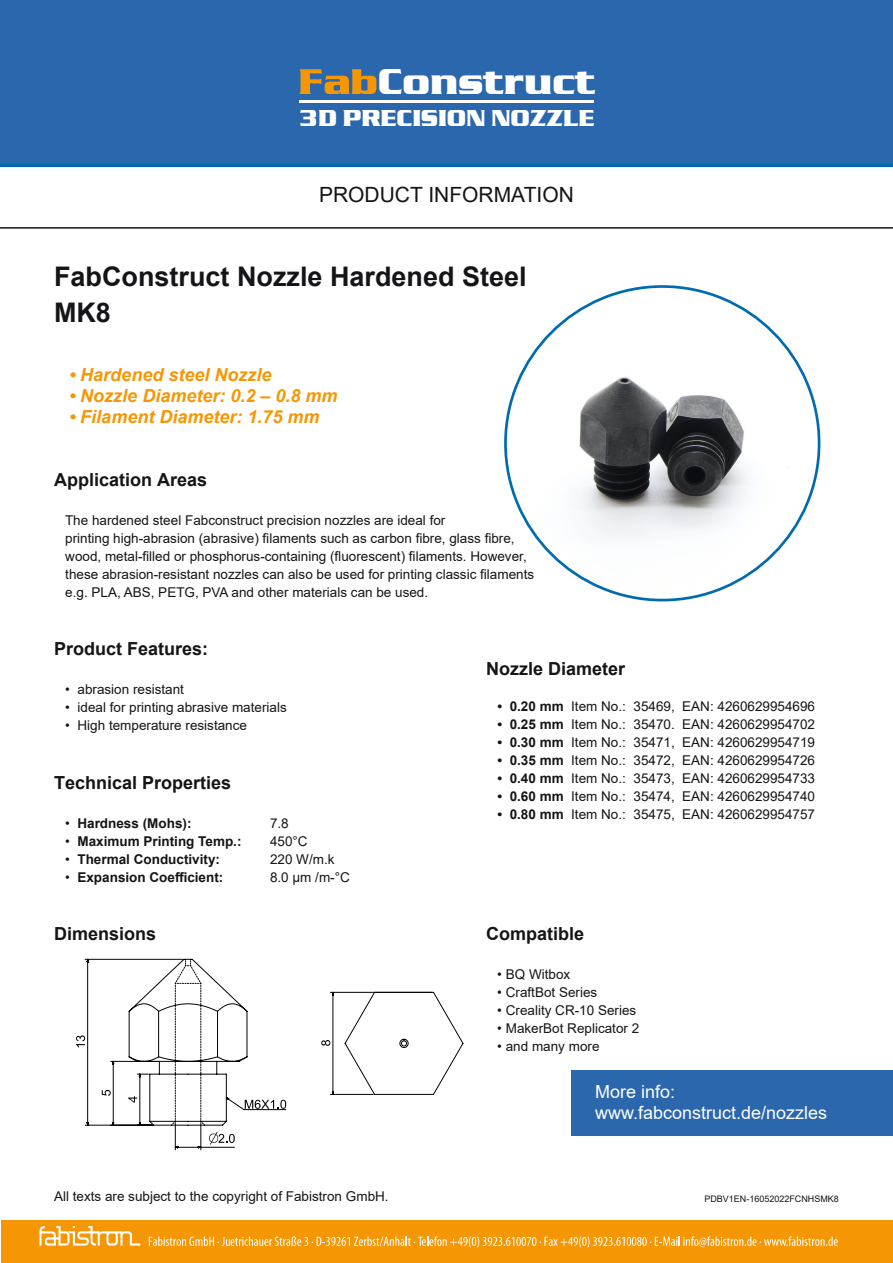
<style>
.page{position:relative;width:893px;height:1263px;background:#fff}
.page>*{position:absolute;margin:0;border:0;box-sizing:border-box;transform-origin:0 0}
.t1{font:700 37.2px "Serpentine D";color:#fff}
.t2{font:700 27px/36px "Arial";color:#151518}
.t3{font:700 23.85px "Serpentine D";color:#fff}
.t4{font:21px "Arial";color:#151518}
.t5{font:700 18px "Arial";color:#151518}
.t6{font:italic 700 18px "Arial";color:#f59705}
.t7{font:18px/21px "Arial";color:#fff}
.t8{font:13.5px/18px "Arial";color:#151518}
.t9{font:700 13.5px "Arial";color:#151518}
.t10{font:9px "Arial";color:#151518}
.s1{font-weight:400}
.s2{font-weight:700}
</style>
<div class="page">
<div style="left:1px;top:1220px;width:892px;height:43px;background:#f59705"></div>
<svg style="left:39px;top:1226px;width:101px;height:19px"></svg>
<div style="left:0;top:0;width:893px;height:167px;background:linear-gradient(to right,#006baf,#006baf)"></div>
<hr style="left:0;top:227px;width:893px;height:2px;background:#151518">
<svg style="left:149px;top:1236px;width:689px;height:11px"></svg>
<div style="left:0;top:0;width:893px;height:163px;background:#2a67ac"></div>
<div style="left:571px;top:1070px;width:322px;height:66px;background:#2a67ac"></div>
<svg style="left:299px;top:69px;width:78px;height:34px"></svg>
<hr style="left:300px;top:100px;width:294px;height:3px;background:#fff">
<img style="left:505px;top:286px;width:314px;height:314px;border-radius:157px">
<svg style="left:76px;top:1035px;width:9px;height:12px"></svg>
<svg style="left:128px;top:958px;width:336px;height:137px"></svg>
<svg style="left:85px;top:959px;width:347px;height:191px"></svg>
<h1 class="t1" style="left:378px;top:61px;width:219px">Construct</h1>
<h3 class="t3" style="left:299px;top:105px;width:297px">3D PRECISION NOZZLE</h3>
<h3 class="t4" style="left:319px;top:181px;width:256px">PRODUCT INFORMATION</h3>
<h2 class="t2" style="left:54px;top:259px;width:474px">FabConstruct Nozzle Hardened Steel<br>MK8</h2>
<h3 class="t6" style="left:69px;top:362px;width:204px">• Hardened steel Nozzle</h3>
<h3 class="t6" style="left:69px;top:383px;width:270px">• Nozzle Diameter: 0.2 – 0.8 mm</h3>
<h3 class="t6" style="left:69px;top:404px;width:252px">• Filament Diameter: 1.75 mm</h3>
<h3 class="t5" style="left:54px;top:467px;width:155px">Application Areas</h3>
<p class="t8" style="left:65px;top:511px;width:471px">The hardened steel Fabconstruct precision nozzles are ideal for<br>printing high-abrasion (abrasive) filaments such as carbon fibre, glass fibre, wood, metal-filled or phosphorus-containing (fluorescent) filaments. However, these abrasion-resistant nozzles can also be used for printing classic filaments e.g. PLA, ABS, PETG, PVA and other materials can be used.</p>
<h3 class="t5" style="left:54px;top:636px;width:156px">Product Features:</h3>
<p class="t8" style="left:65px;top:680px;width:120px">• abrasion resistant</p>
<p class="t8" style="left:65px;top:698px;width:223px">• ideal for printing abrasive materials</p>
<p class="t8" style="left:65px;top:716px;width:183px">• High temperature resistance</p>
<h3 class="t5" style="left:54px;top:770px;width:179px">Technical Properties</h3>
<p class="t9" style="left:65px;top:813px;width:128px"><span class="s1">•</span> Hardness (Mohs):</p>
<p class="t8" style="left:270px;top:814px;width:20px">7.8</p>
<p class="t9" style="left:65px;top:831px;width:178px"><span class="s1">•</span> Maximum Printing Temp.:</p>
<p class="t8" style="left:270px;top:832px;width:39px">450°C</p>
<p class="t9" style="left:65px;top:849px;width:156px"><span class="s1">•</span> Thermal Conductivity:</p>
<p class="t8" style="left:270px;top:850px;width:66px">220 W/m.k</p>
<p class="t9" style="left:65px;top:867px;width:160px"><span class="s1">•</span> Expansion Coefficient:</p>
<p class="t8" style="left:270px;top:868px;width:81px">8.0 µm /m-°C</p>
<h3 class="t5" style="left:486px;top:656px;width:141px">Nozzle Diameter</h3>
<p class="t8" style="left:497px;top:698px;width:319px"><span class="s2">• 0.20 mm</span> Item No.: 35469, EAN: 4260629954696</p>
<p class="t8" style="left:497px;top:716px;width:319px"><span class="s2">• 0.25 mm</span> Item No.: 35470. EAN: 4260629954702</p>
<p class="t8" style="left:497px;top:734px;width:319px"><span class="s2">• 0.30 mm</span> Item No.: 35471, EAN: 4260629954719</p>
<p class="t8" style="left:497px;top:752px;width:319px"><span class="s2">• 0.35 mm</span> Item No.: 35472, EAN: 4260629954726</p>
<p class="t8" style="left:497px;top:770px;width:319px"><span class="s2">• 0.40 mm</span> Item No.: 35473, EAN: 4260629954733</p>
<p class="t8" style="left:497px;top:788px;width:319px"><span class="s2">• 0.60 mm</span> Item No.: 35474, EAN: 4260629954740</p>
<p class="t8" style="left:497px;top:805px;width:319px"><span class="s2">• 0.80 mm</span> Item No.: 35475, EAN: 4260629954757</p>
<h3 class="t5" style="left:54px;top:921px;width:104px">Dimensions</h3>
<h3 class="t5" style="left:486px;top:921px;width:100px">Compatible</h3>
<p class="t8" style="left:497px;top:965px;width:74px">• BQ Witbox</p>
<p class="t8" style="left:497px;top:983px;width:102px">• CraftBot Series</p>
<p class="t8" style="left:497px;top:1001px;width:140px">• Creality CR-10 Series</p>
<p class="t8" style="left:497px;top:1019px;width:144px">• MakerBot Replicator 2</p>
<p class="t8" style="left:497px;top:1037px;width:104px">• and many more</p>
<p class="t8" style="left:54px;top:1187px;width:336px">All texts are subject to the copyright of Fabistron GmbH.</p>
<h3 class="t7" style="left:595px;top:1081px;width:234px">More info: www.fabconstruct.de/nozzles</h3>
<p class="t10" style="left:704px;top:1192px;width:136px">PDBV1EN-16052022FCNHSMK8</p>
</div>
